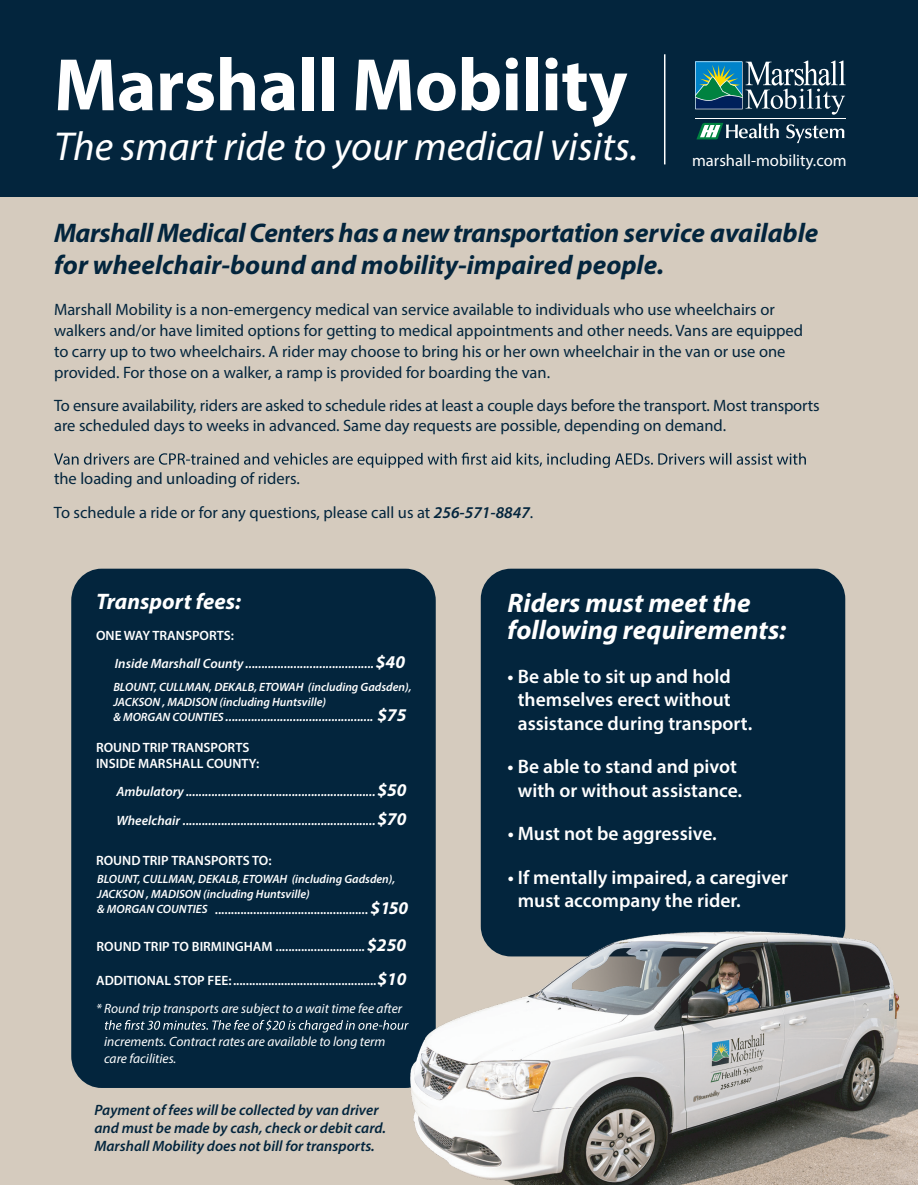
<style>
.page{position:relative;width:918px;height:1188px;background:#fff}
.page>*{position:absolute;margin:0;border:0;box-sizing:border-box;transform-origin:0 0}
.t1{font:700 75px "Myriad Pro";letter-spacing:-.01em;color:#fff}
.t2{font:italic 40.5px "Myriad Pro";color:#fff}
.t3{font:italic 700 27px/31.5px "Myriad Pro";color:#03253d}
.t4{font:italic 700 27px/27px "Myriad Pro";color:#fff}
.t5{font:italic 700 22.5px "Myriad Pro";color:#fff}
.t6{font:600 19.5px/23.4px "Myriad Pro";color:#fff}
.t7{font:16.65px "Myriad Pro";color:#fff}
.t8{font:16.5px/21px "Myriad Pro";color:#03253d}
.t9{font:italic 600 15px/18px "Myriad Pro";color:#03253d}
.t10{font:italic 600 13.5px/28.3px "Myriad Pro";color:#fff}
.t11{font:600 13.5px/16.2px "Myriad Pro";color:#fff}
.t12{font:italic 13.5px/16.5px "Myriad Pro";color:#fff}
.t13{font:italic 600 12px/15px "Myriad Pro";color:#fff}
.s1{font-weight:600;font-style:italic}
.s2{font-style:normal}
.s3{font-weight:700;font-size:18px}
.s4{font-size:12px}
.s5{font-style:italic;font-size:12px}
.s6{font-weight:700;font-style:italic;font-size:18px}
</style>
<div class="page">
<div style="left:0;top:194px;width:918px;height:991px;background:#d5cbbe"></div>
<div style="left:0;top:0;width:918px;height:197px;background:#03253d"></div>
<div style="left:71px;top:569px;width:365px;height:519px;background:#03253d;border-radius:31px"></div>
<div style="left:481px;top:569px;width:364px;height:387px;background:#03253d;border-radius:30px"></div>
<svg style="left:54px;top:453px;width:752px;height:15px"></svg>
<svg style="left:105px;top:1020px;width:265px;height:12px"></svg>
<hr style="left:664px;top:54px;width:1px;height:110px;background:#fff">
<svg style="left:695px;top:61px;width:151px;height:54px"></svg>
<svg style="left:786px;top:124px;width:58px;height:19px"></svg>
<svg style="left:696px;top:123px;width:83px;height:17px"></svg>
<hr style="left:695px;top:119px;width:151px;height:1px;background:#fff">
<img style="left:370px;top:920px;width:548px;height:265px">
<h1 class="t1" style="left:54px;top:36px;width:575px">Marshall Mobility</h1>
<h2 class="t2" style="left:54px;top:121px;width:586px">The smart ride to your medical visits.</h2>
<p class="t7" style="left:692px;top:151px;width:156px">marshall-mobility.com</p>
<h3 class="t3" style="left:54px;top:217px;width:766px">Marshall Medical Centers has a new transportation service available for wheelchair-bound and mobility-impaired people.</h3>
<p class="t8" style="left:54px;top:299px;width:751px">Marshall Mobility is a non-emergency medical van service available to individuals who use wheelchairs or walkers and/or have limited options for getting to medical appointments and other needs. Vans are equipped to carry up to two wheelchairs. A rider may choose to bring his or her own wheelchair in the van or use one provided. For those on a walker, a ramp is provided for boarding the van.</p>
<p class="t8" style="left:54px;top:396px;width:767px;line-height:19.8px">To ensure availability, riders are asked to schedule rides at least a couple days before the transport. Most transports are scheduled days to weeks in advanced. Same day requests are possible, depending on demand.</p>
<p class="t8" style="left:54px;top:462px;width:481px;line-height:33.3px">the loading and unloading of riders.<br>To schedule a ride or for any questions, please call us at <span class="s1">256-571-8847</span>.</p>
<h3 class="t5" style="left:96px;top:587px;width:146px">Transport fees:</h3>
<p class="t10" style="left:115px;top:620px;width:292px;text-indent:-19px"><span class="s2">ONE WAY TRANSPORTS:<br></span>Inside Marshall County ........................................<span class="s3">$40</span></p>
<p class="t13" style="left:113px;top:679px;width:300px">BLOUNT, CULLMAN, DEKALB, ETOWAH (including Gadsden),<br>JACKSON , MADISON (including Huntsville)</p>
<p class="t10" style="left:113px;top:702px;width:295px"><span class="s4">&amp; MORGAN COUNTIES</span> .............................................. <span class="s3">$75</span></p>
<p class="t11" style="left:96px;top:739px;width:165px">ROUND TRIP TRANSPORTS<br>INSIDE MARSHALL COUNTY:</p>
<p class="t10" style="left:116px;top:777px;width:292px">Ambulatory ...........................................................<span class="s3">$50<br></span>Wheelchair ............................................................<span class="s3">$70</span></p>
<p class="t11" style="left:96px;top:852px;width:177px">ROUND TRIP TRANSPORTS TO:</p>
<p class="t13" style="left:97px;top:871px;width:300px">BLOUNT, CULLMAN, DEKALB, ETOWAH (including Gadsden),<br>JACKSON , MADISON (including Huntsville)</p>
<p class="t11" style="left:97px;top:901px;width:313px"><span class="s5">&amp; MORGAN COUNTIES</span> ................................................ <span class="s6">$150</span></p>
<p class="t11" style="left:97px;top:938px;width:311px">ROUND TRIP TO BIRMINGHAM ............................ <span class="s6">$250</span></p>
<p class="t11" style="left:96px;top:972px;width:312px">ADDITIONAL STOP FEE:.............................................<span class="s6">$10</span></p>
<p class="t12" style="left:96px;top:1000px;width:308px">* Round trip transports are subject to a wait time fee after</p>
<p class="t12" style="left:104px;top:1033px;width:283px">increments. Contract rates are available to long term care facilities.</p>
<p class="t9" style="left:94px;top:1100px;width:293px">Payment of fees will be collected by van driver and must be made by cash, check or debit card.<br>Marshall Mobility does not bill for transports.</p>
<h3 class="t4" style="left:508px;top:589px;width:280px">Riders must meet the following requirements:</h3>
<p class="t6" style="left:518px;top:664px;width:236px;text-indent:-10px">• Be able to sit up and hold themselves erect without assistance during transport.</p>
<p class="t6" style="left:508px;top:755px;width:236px;text-align:center">• Be able to stand and pivot with or without assistance.</p>
<p class="t6" style="left:508px;top:822px;width:211px">• Must not be aggressive.</p>
<p class="t6" style="left:518px;top:865px;width:272px;text-indent:-10px">• If mentally impaired, a caregiver must accompany the rider.</p>
</div>
